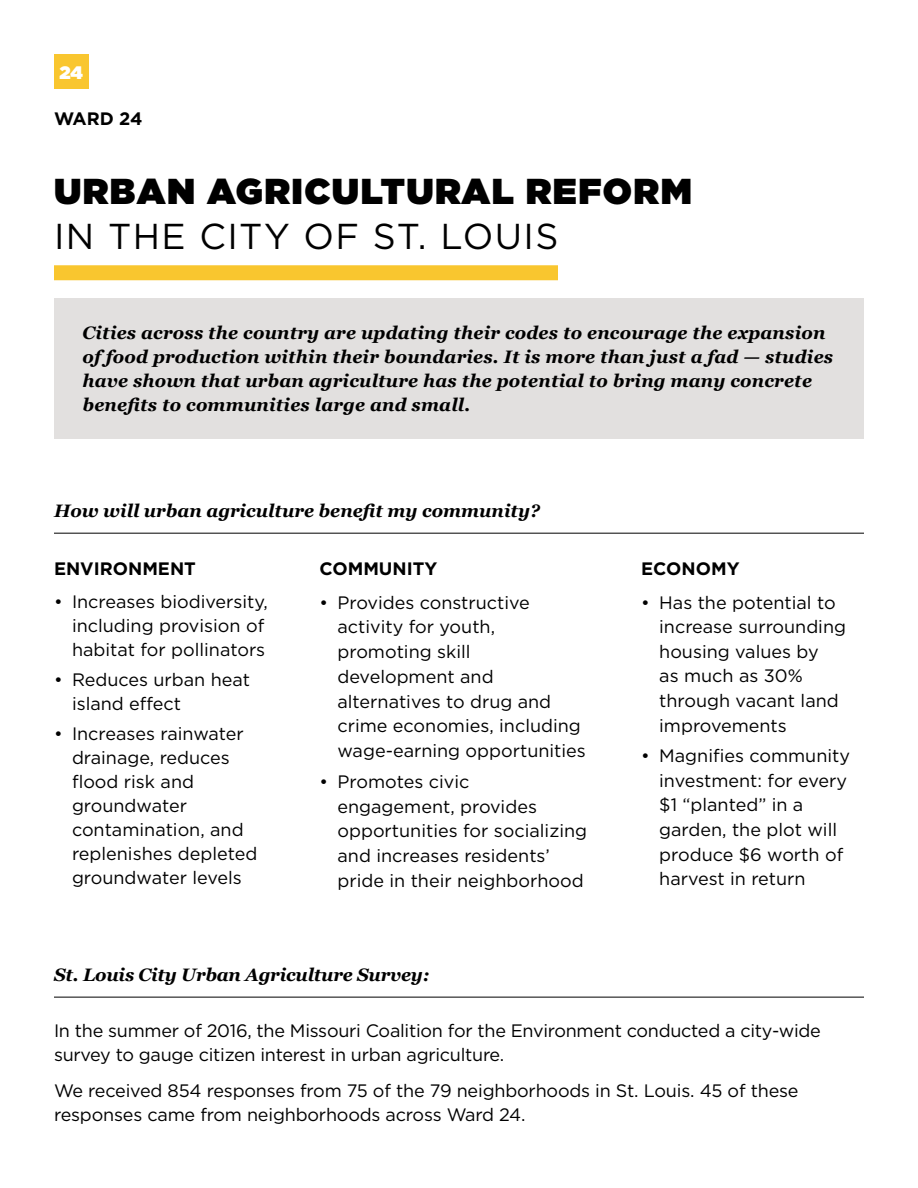
<style>
.page{position:relative;width:918px;height:1188px;background:#fff}
.page>*{position:absolute;margin:0;border:0;box-sizing:border-box;transform-origin:0 0}
.t1{font:900 36px "Gotham HTF";letter-spacing:.04em;color:#000}
.t2{font:36px "Gotham HTF";letter-spacing:.04em;color:#000}
.t3{font:18px/24px "Gotham HTF";color:#000}
.t4{font:italic 700 18px/24px "Georgia";letter-spacing:.01em;color:#000}
.t5{font:italic 700 18px "Georgia";letter-spacing:-.01em;color:#000}
.t6{font:700 18px "Gotham HTF";color:#000}
.t7{font:900 18px "Gotham HTF";color:#fff}
</style>
<div class="page">
<div style="left:54px;top:298px;width:810px;height:141px;background:#e2e0df"></div>
<div style="left:54px;top:265px;width:504px;height:15px;background:#f9c62f"></div>
<hr style="left:54px;top:533px;width:810px;height:1px;background:#000">
<hr style="left:54px;top:997px;width:810px;height:1px;background:#000">
<div style="left:54px;top:54px;width:34px;height:34px;background:#f9c62f"></div>
<p class="t7" style="left:66px;top:62px;width:13px">8</p>
<p class="t6" style="left:54px;top:108px;width:90px">WARD 24</p>
<p class="t7" style="left:60px;top:62px;width:25px">24</p>
<h1 class="t1" style="left:54px;top:170px;width:639px">URBAN AGRICULTURAL REFORM</h1>
<h1 class="t2" style="left:54px;top:216px;width:506px">IN THE CITY OF ST. LOUIS</h1>
<p class="t4" style="left:82px;top:320px;width:752px">Cities across the country are updating their codes to encourage the expansion of food production within their boundaries. It is more than just a fad — studies have shown that urban agriculture has the potential to bring many concrete benefits to communities large and small.</p>
<p class="t4" style="left:54px;top:498px;width:488px">How will urban agriculture benefit my community?</p>
<p class="t6" style="left:54px;top:558px;width:143px">ENVIRONMENT</p>
<p class="t3" style="left:72px;top:589px;width:198px;text-indent:-18px">• Increases biodiversity, including provision of habitat for pollinators</p>
<p class="t3" style="left:72px;top:667px;width:180px;text-indent:-18px">• Reduces urban heat island effect</p>
<p class="t3" style="left:72px;top:721px;width:187px;text-indent:-18px">• Increases rainwater drainage, reduces flood risk and groundwater contamination, and replenishes depleted groundwater levels</p>
<p class="t6" style="left:320px;top:558px;width:119px">COMMUNITY</p>
<p class="t3" style="left:338px;top:590px;width:250px;line-height:24.8px;text-indent:-18px">• Provides constructive activity for youth, promoting skill development and alternatives to drug and crime economies, including wage-earning opportunities</p>
<p class="t3" style="left:338px;top:769px;width:251px;line-height:24.8px;text-indent:-18px">• Promotes civic engagement, provides opportunities for socializing and increases residents’ pride in their neighborhood</p>
<p class="t6" style="left:641px;top:558px;width:100px">ECONOMY</p>
<p class="t3" style="left:659px;top:590px;width:188px;line-height:24.6px;text-indent:-18px">• Has the potential to increase surrounding housing values by<br>as much as 30% through vacant land improvements</p>
<p class="t3" style="left:659px;top:743px;width:192px;line-height:24.6px;text-indent:-18px">• Magnifies community investment: for every $1 “planted” in a garden, the plot will produce $6 worth of harvest in return</p>
<p class="t5" style="left:54px;top:962px;width:377px">St. Louis City Urban Agriculture Survey:</p>
<p class="t3" style="left:54px;top:1018px;width:768px">In the summer of 2016, the Missouri Coalition for the Environment conducted a city-wide survey to gauge citizen interest in urban agriculture.</p>
<p class="t3" style="left:54px;top:1078px;width:746px">We received 854 responses from 75 of the 79 neighborhoods in St. Louis. 45 of these responses came from neighborhoods across Ward 24.</p>
</div>
